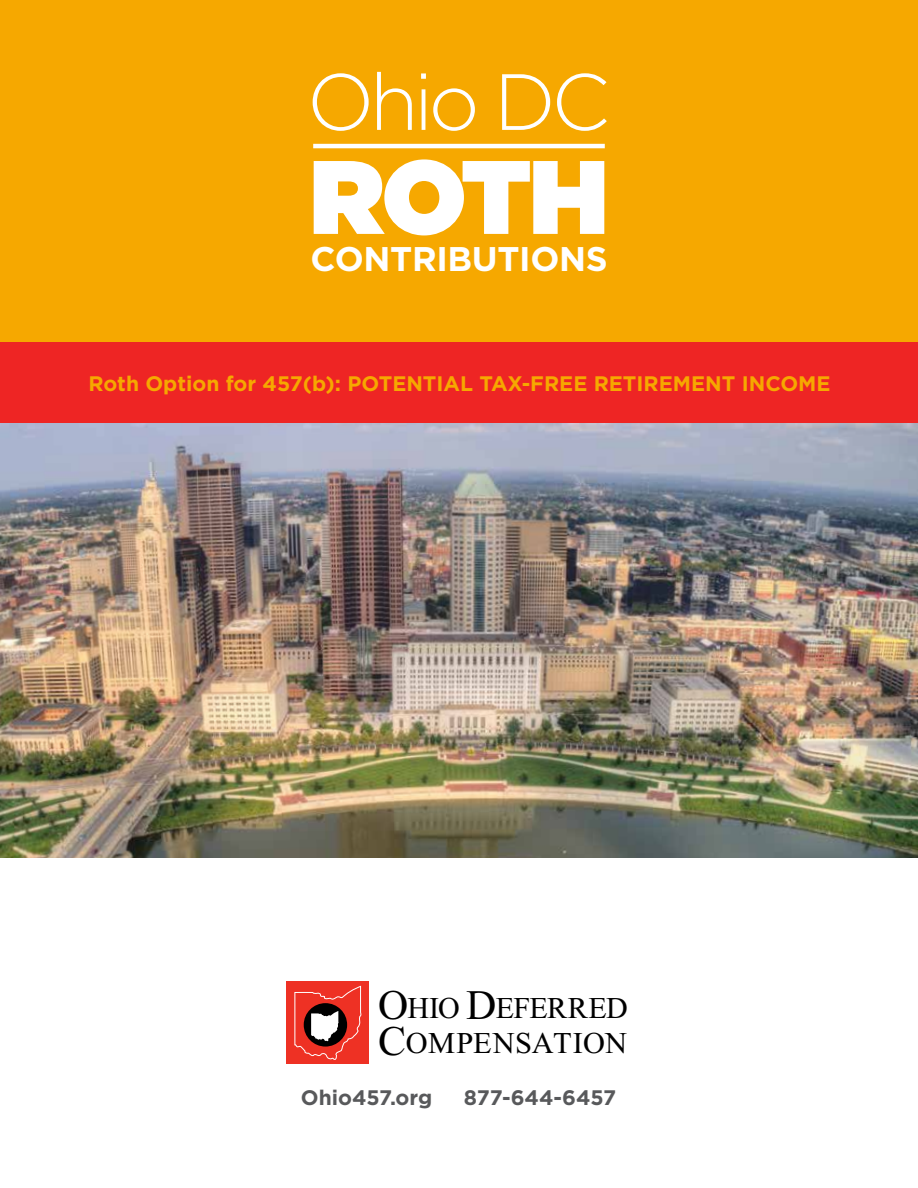
<style>
.page{position:relative;width:918px;height:1188px;background:#fff}
.page>*{position:absolute;margin:0;border:0;box-sizing:border-box;transform-origin:0 0}
.t1{font:900 104.1px "Gotham";color:#fff}
.t2{font:300 79.5px "Gotham";letter-spacing:-.06em;color:#fff}
.t3{font:700 34.2px "Gotham";letter-spacing:-.01em;color:#fff}
.t4{font:30.15px/35.1px "Times New Roman";color:#000}
.t5{font:700 21px "Gotham";color:#f6a800}
.t6{font:700 21px "Gotham";color:#58595b}
.s1{font-size:41.85px}
</style>
<div class="page">
<div style="left:0;top:0;width:918px;height:343px;background:#f6a800"></div>
<div style="left:286px;top:982px;width:82px;height:82px;background:#ee3124"></div>
<svg style="left:294px;top:986px;width:67px;height:74px"></svg>
<img style="left:0;top:423px;width:918px;height:435px">
<hr style="left:313px;top:144px;width:292px;height:4px;background:#fff">
<div style="left:0;top:343px;width:918px;height:80px;background:#ee2524"></div>
<h2 class="t2" style="left:307px;top:52px;width:305px">Ohio DC</h2>
<h1 class="t1" style="left:310px;top:122px;width:300px">ROTH</h1>
<h3 class="t3" style="left:311px;top:236px;width:299px">CONTRIBUTIONS</h3>
<p class="t5" style="left:88px;top:369px;width:744px">Roth Option for 457(b): POTENTIAL TAX-FREE RETIREMENT INCOME</p>
<h3 class="t4" style="left:378px;top:990px;width:251px"><span class="s1">O</span>HIO <span class="s1">D</span>EFERRED<br><span class="s1">C</span>OMPENSATION</h3>
<p class="t6" style="left:301px;top:1084px;width:133px">Ohio457.org</p>
<p class="t6" style="left:464px;top:1084px;width:154px">877-644-6457</p>
</div>
